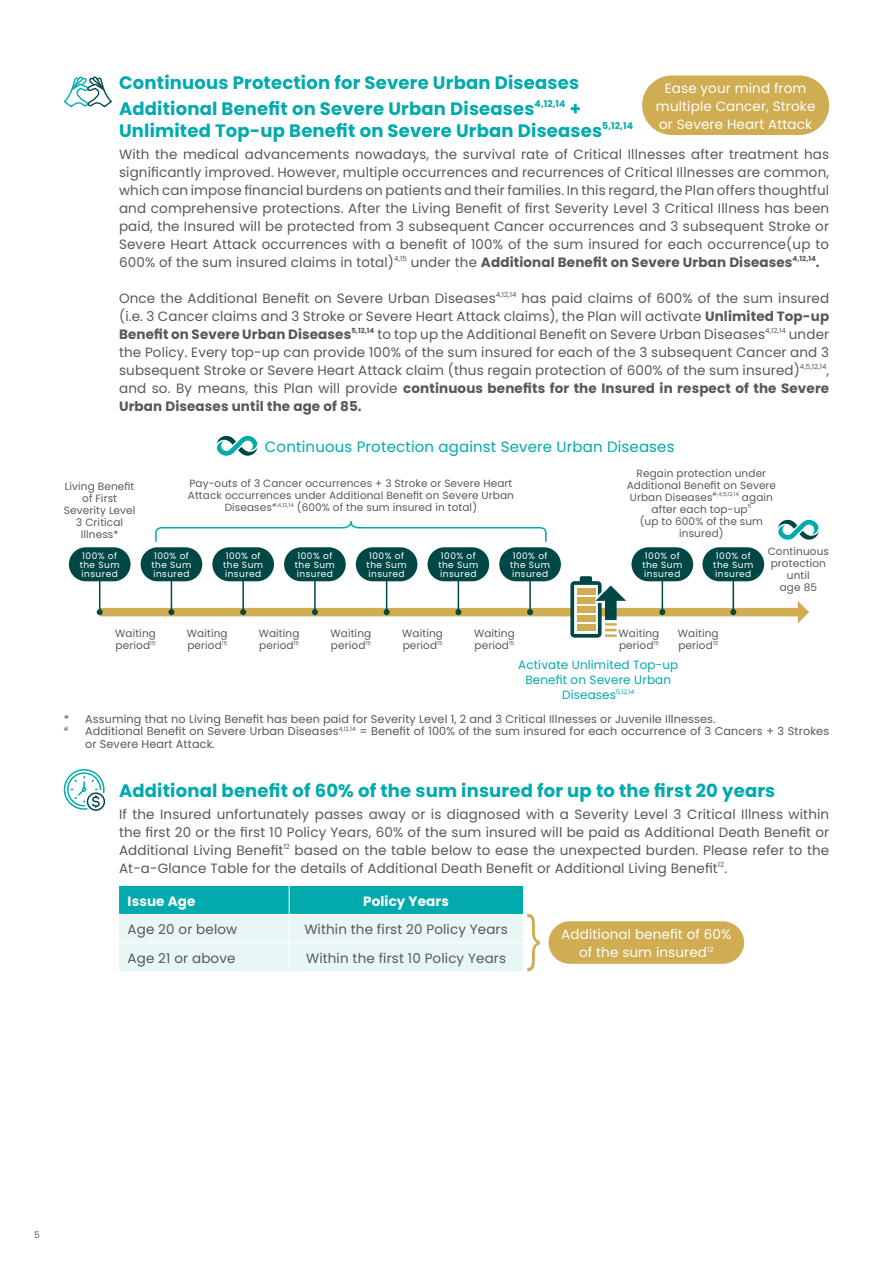
<style>
.page{position:relative;width:893px;height:1263px;background:#fff}
.page>*{position:absolute;margin:0;border:0;box-sizing:border-box;transform-origin:0 0}
.t1{font:700 18px/25.8px "Poppins";letter-spacing:.01em;color:#00aaad}
.t2{font:15px "Poppins";letter-spacing:.01em;color:#00aaad}
.t3{font:13.5px/18px "Poppins";letter-spacing:.01em;color:#57585a;text-align:justify}
.t4{font:13.5px/18px "Poppins";letter-spacing:.01em;color:#fff;text-align:center}
.t5{font:700 13.5px "Poppins";letter-spacing:.01em;color:#fff}
.t6{font:12px/15px "Poppins";letter-spacing:.01em;color:#00aaad;text-align:center}
.t7{font:11.25px/12.8px "Poppins";letter-spacing:.01em;color:#57585a}
.t8{font:10.5px/12px "Poppins";letter-spacing:.01em;color:#57585a}
.t9{font:9px/9px "Poppins";letter-spacing:.05em;color:#fff}
.t10{font:9px "Poppins";color:#57585a}
.t11{font:5.85px "Poppins";color:#57585a}
.s1{font-weight:700}
</style>
<div class="page">
<svg style="left:63px;top:76px;width:49px;height:31px"></svg>
<div style="left:642px;top:75px;width:187px;height:60px;background:#d0ad53;border-radius:30px"></div>
<svg style="left:778px;top:520px;width:41px;height:20px"></svg>
<svg style="left:216px;top:436px;width:42px;height:20px"></svg>
<svg style="left:155px;top:521px;width:392px;height:21px"></svg>
<div style="left:69px;top:547px;width:62px;height:34px;background:#004745;border-radius:17px"></div>
<div style="left:141px;top:547px;width:61px;height:34px;background:#004745;border-radius:17px"></div>
<div style="left:212px;top:547px;width:62px;height:34px;background:#004745;border-radius:17px"></div>
<div style="left:284px;top:547px;width:62px;height:34px;background:#004745;border-radius:17px"></div>
<div style="left:356px;top:547px;width:61px;height:34px;background:#004745;border-radius:17px"></div>
<div style="left:428px;top:547px;width:61px;height:34px;background:#004745;border-radius:17px"></div>
<div style="left:499px;top:547px;width:62px;height:34px;background:#004745;border-radius:17px"></div>
<div style="left:631px;top:547px;width:62px;height:34px;background:#004745;border-radius:17px"></div>
<svg style="left:97px;top:576px;width:712px;height:62px"></svg>
<div style="left:702px;top:547px;width:62px;height:34px;background:#004745;border-radius:17px"></div>
<svg style="left:63px;top:769px;width:43px;height:42px"></svg>
<svg style="left:119px;top:886px;width:421px;height:85px;background:#a0dede"></svg>
<div style="left:549px;top:921px;width:195px;height:43px;background:#d0ad53;border-radius:21px"></div>
<h1 class="t1" style="left:119px;top:70px;width:463px">Continuous Protection for Severe Urban Diseases<br>Additional Benefit on Severe Urban Diseases<sup>4,12,14</sup> +</h1>
<h1 class="t1" style="left:119px;top:117px;width:515px">Unlimited Top-up Benefit on Severe Urban Diseases<sup>5,12,14</sup></h1>
<p class="t3" style="left:119px;top:145px;width:712px">With the medical advancements nowadays, the survival rate of Critical Illnesses after treatment has significantly improved. However, multiple occurrences and recurrences of Critical Illnesses are common, which can impose financial burdens on patients and their families. In this regard, the Plan offers thoughtful and comprehensive protections. After the Living Benefit of first Severity Level 3 Critical Illness has been paid, the Insured will be protected from 3 subsequent Cancer occurrences and 3 subsequent Stroke or Severe Heart Attack occurrences with a benefit of 100% of the sum insured for each occurrence(up to 600% of the sum insured claims in total)<sup>4,15</sup> under the <span class="s1">Additional Benefit on Severe Urban Diseases</span><sup>4,12,14</sup><span class="s1">.</span></p>
<p class="t3" style="left:119px;top:289px;width:712px">Once the Additional Benefit on Severe Urban Diseases<sup>4,12,14</sup> has paid claims of 600% of the sum insured (i.e. 3 Cancer claims and 3 Stroke or Severe Heart Attack claims), the Plan will activate <span class="s1">Unlimited Top-up Benefit on Severe Urban Diseases</span><sup>5,12,14</sup> to top up the Additional Benefit on Severe Urban Diseases<sup>4,12,14</sup> under the Policy. Every top-up can provide 100% of the sum insured for each of the 3 subsequent Cancer and 3 subsequent Stroke or Severe Heart Attack claim (thus regain protection of 600% of the sum insured)<sup>4,5,12,14</sup>, and so. By means, this Plan will provide <span class="s1">continuous benefits for the Insured in respect of the Severe Urban Diseases until the age of 85.</span></p>
<p class="t4" style="left:656px;top:79px;width:161px">Ease your mind from multiple Cancer, Stroke or Severe Heart Attack</p>
<p class="t8" style="left:64px;top:480px;width:73px;text-align:center">Living Benefit of First<br>Severity Level<br>3 Critical<br>Illness*</p>
<p class="t2" style="left:265px;top:438px;width:411px">Continuous Protection against Severe Urban Diseases</p>
<p class="t8" style="left:188px;top:478px;width:328px;text-align:center">Pay-outs of 3 Cancer occurrences + 3 Stroke or Severe Heart<br>Attack occurrences under Additional Benefit on Severe Urban<br>Diseases<sup>#,4,12,14</sup> (600% of the sum insured in total)</p>
<p class="t8" style="left:627px;top:467px;width:151px;text-align:center">Regain protection under<br>Additional Benefit on Severe<br>Urban Diseases<sup>#,4,5,12,14</sup> again after each top-up<sup>5<br></sup>(up to 600% of the sum insured)</p>
<p class="t9" style="left:80px;top:551px;width:42px">100% of the Sum insured</p>
<p class="t9" style="left:151px;top:551px;width:42px">100% of the Sum insured</p>
<p class="t9" style="left:223px;top:551px;width:42px">100% of the Sum insured</p>
<p class="t9" style="left:295px;top:551px;width:42px">100% of the Sum insured</p>
<p class="t9" style="left:367px;top:551px;width:42px">100% of the Sum insured</p>
<p class="t9" style="left:438px;top:551px;width:42px">100% of the Sum insured</p>
<p class="t9" style="left:510px;top:551px;width:42px">100% of the Sum insured</p>
<p class="t9" style="left:642px;top:551px;width:42px">100% of the Sum insured</p>
<p class="t9" style="left:713px;top:551px;width:42px">100% of the Sum insured</p>
<p class="t8" style="left:115px;top:628px;width:42px">Waiting period<sup>15</sup></p>
<p class="t8" style="left:259px;top:628px;width:42px">Waiting period<sup>15</sup></p>
<p class="t8" style="left:402px;top:628px;width:42px">Waiting period<sup>15</sup></p>
<p class="t8" style="left:187px;top:628px;width:42px">Waiting period<sup>15</sup></p>
<p class="t8" style="left:330px;top:628px;width:42px">Waiting period<sup>15</sup></p>
<p class="t8" style="left:474px;top:628px;width:42px">Waiting period<sup>15</sup></p>
<p class="t8" style="left:678px;top:628px;width:42px">Waiting period<sup>15</sup></p>
<p class="t8" style="left:618px;top:628px;width:42px">Waiting period<sup>15</sup></p>
<p class="t6" style="left:518px;top:657px;width:162px">Activate Unlimited Top-up<br>Benefit on Severe Urban<br>Diseases<sup>5,12,14</sup></p>
<p class="t8" style="left:768px;top:546px;width:63px;text-align:center">Continuous protection until<br>age 85</p>
<p class="t7" style="left:64px;top:712px;width:653px">* Assuming that no Living Benefit has been paid for Severity Level 1, 2 and 3 Critical Illnesses or Juvenile Illnesses.</p>
<p class="t11" style="left:64px;top:725px;width:6px">#</p>
<p class="t7" style="left:85px;top:725px;width:746px">Additional Benefit on Severe Urban Diseases<sup>4,12,14</sup> = Benefit of 100% of the sum insured for each occurrence of 3 Cancers + 3 Strokes or Severe Heart Attack.</p>
<h1 class="t1" style="left:119px;top:778px;width:658px">Additional benefit of 60% of the sum insured for up to the first 20 years</h1>
<p class="t3" style="left:119px;top:805px;width:712px">If the Insured unfortunately passes away or is diagnosed with a Severity Level 3 Critical Illness within the first 20 or the first 10 Policy Years, 60% of the sum insured will be paid as Additional Death Benefit or Additional Living Benefit<sup>12</sup> based on the table below to ease the unexpected burden. Please refer to the At-a-Glance Table for the details of Additional Death Benefit or Additional Living Benefit<sup>12</sup>.</p>
<p class="t5" style="left:128px;top:893px;width:69px">Issue Age</p>
<p class="t5" style="left:363px;top:893px;width:87px">Policy Years</p>
<p class="t3" style="left:128px;top:921px;width:111px">Age 20 or below</p>
<p class="t3" style="left:304px;top:921px;width:205px">Within the first 20 Policy Years</p>
<p class="t3" style="left:128px;top:949px;width:109px">Age 21 or above</p>
<p class="t3" style="left:306px;top:949px;width:202px">Within the first 10 Policy Years</p>
<p class="t4" style="left:561px;top:926px;width:172px">Additional benefit of 60% of the sum insured<sup>12</sup></p>
<p class="t10" style="left:34px;top:1230px;width:7px">5</p>
</div>
